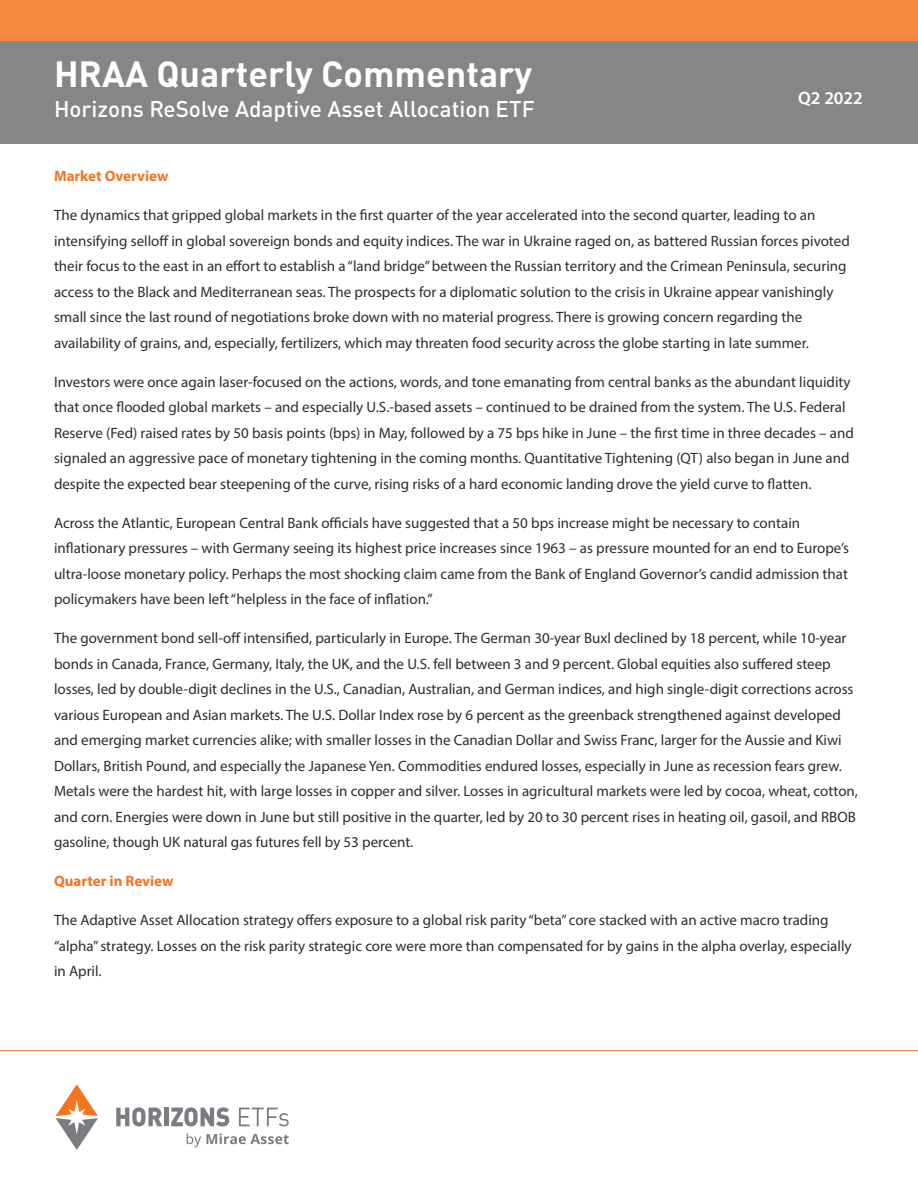
<style>
.page{position:relative;width:918px;height:1188px;background:#fff}
.page>*{position:absolute;margin:0;border:0;box-sizing:border-box;transform-origin:0 0}
.t1{font:700 36px "DIN Pro";color:#fff}
.t2{font:500 22.5px "DIN Pro";color:#fff}
.t3{font:600 18px "Myriad Pro";color:#fff}
.t4{font:15px/25.5px "Myriad Pro";color:#322b29}
.t5{font:700 15px "Myriad Pro";color:#f47421}
</style>
<div class="page">
<div style="left:0;top:41px;width:918px;height:103px;background:#868588"></div>
<div style="left:0;top:0;width:918px;height:41px;background:#f58740"></div>
<hr style="left:0;top:1050px;width:918px;height:1px;background:#f47421">
<svg style="left:187px;top:1133px;width:102px;height:14px"></svg>
<svg style="left:56px;top:1084px;width:42px;height:66px"></svg>
<svg style="left:116px;top:1107px;width:46px;height:19px"></svg>
<div style="left:164px;top:1108px;width:5px;height:18px;background:#7a7c81"></div>
<svg style="left:171px;top:1107px;width:58px;height:19px"></svg>
<svg style="left:239px;top:1108px;width:50px;height:18px"></svg>
<h1 class="t1" style="left:54px;top:44px;width:480px">HRAA Quarterly Commentary</h1>
<h2 class="t2" style="left:54px;top:91px;width:482px">Horizons ReSolve Adaptive Asset Allocation ETF</h2>
<p class="t3" style="left:798px;top:87px;width:66px">Q2 2022</p>
<p class="t5" style="left:54px;top:167px;width:116px">Market Overview</p>
<p class="t4" style="left:54px;top:202px;width:797px">The dynamics that gripped global markets in the first quarter of the year accelerated into the second quarter, leading to an intensifying selloff in global sovereign bonds and equity indices. The war in Ukraine raged on, as battered Russian forces pivoted their focus to the east in an effort to establish a “land bridge” between the Russian territory and the Crimean Peninsula, securing access to the Black and Mediterranean seas. The prospects for a diplomatic solution to the crisis in Ukraine appear vanishingly small since the last round of negotiations broke down with no material progress. There is growing concern regarding the availability of grains, and, especially, fertilizers, which may threaten food security across the globe starting in late summer.</p>
<p class="t4" style="left:54px;top:369px;width:801px">Investors were once again laser-focused on the actions, words, and tone emanating from central banks as the abundant liquidity that once flooded global markets – and especially U.S.-based assets – continued to be drained from the system. The U.S. Federal Reserve (Fed) raised rates by 50 basis points (bps) in May, followed by a 75 bps hike in June – the first time in three decades – and signaled an aggressive pace of monetary tightening in the coming months. Quantitative Tightening (QT) also began in June and despite the expected bear steepening of the curve, rising risks of a hard economic landing drove the yield curve to flatten.</p>
<p class="t4" style="left:54px;top:510px;width:797px">Across the Atlantic, European Central Bank officials have suggested that a 50 bps increase might be necessary to contain inflationary pressures – with Germany seeing its highest price increases since 1963 – as pressure mounted for an end to Europe’s ultra-loose monetary policy. Perhaps the most shocking claim came from the Bank of England Governor’s candid admission that policymakers have been left “helpless in the face of inflation.”</p>
<p class="t4" style="left:54px;top:625px;width:806px">The government bond sell-off intensified, particularly in Europe. The German 30-year Buxl declined by 18 percent, while 10-year bonds in Canada, France, Germany, Italy, the UK, and the U.S. fell between 3 and 9 percent. Global equities also suffered steep losses, led by double-digit declines in the U.S., Canadian, Australian, and German indices, and high single-digit corrections across various European and Asian markets. The U.S. Dollar Index rose by 6 percent as the greenback strengthened against developed and emerging market currencies alike; with smaller losses in the Canadian Dollar and Swiss Franc, larger for the Aussie and Kiwi Dollars, British Pound, and especially the Japanese Yen. Commodities endured losses, especially in June as recession fears grew.<br>Metals were the hardest hit, with large losses in copper and silver. Losses in agricultural markets were led by cocoa, wheat, cotton, and corn. Energies were down in June but still positive in the quarter, led by 20 to 30 percent rises in heating oil, gasoil, and RBOB gasoline, though UK natural gas futures fell by 53 percent.</p>
<p class="t5" style="left:54px;top:872px;width:121px">Quarter in Review</p>
<p class="t4" style="left:54px;top:907px;width:799px">The Adaptive Asset Allocation strategy offers exposure to a global risk parity “beta” core stacked with an active macro trading “alpha” strategy. Losses on the risk parity strategic core were more than compensated for by gains in the alpha overlay, especially in April.</p>
</div>
